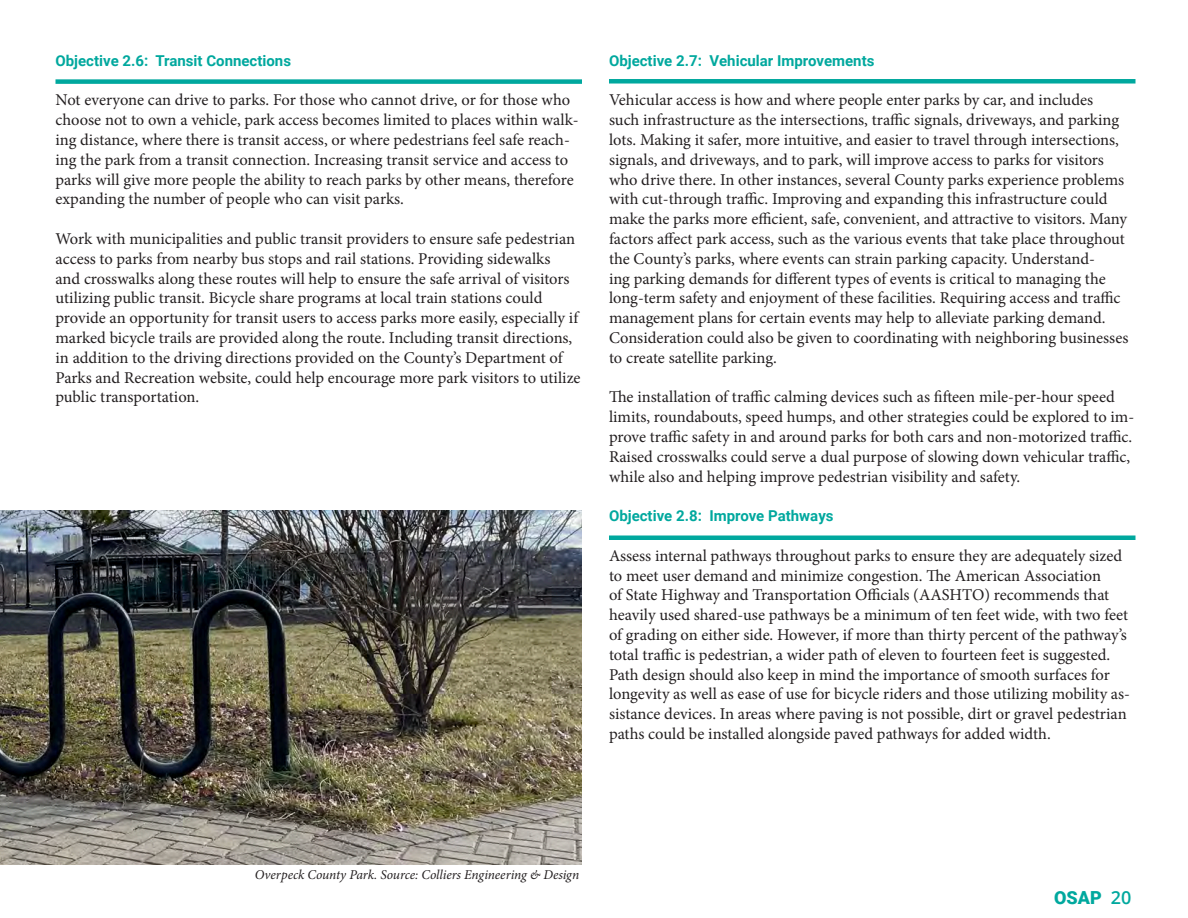
<style>
.page{position:relative;width:1188px;height:918px;background:#fff}
.page>*{position:absolute;margin:0;border:0;box-sizing:border-box;transform-origin:0 0}
.t1{font:900 18px "Roboto";color:#00a89e}
.t2{font:16.5px/19.8px "Minion Pro";color:#231f20}
.t3{font:700 15px "Roboto";color:#00a89e}
.t4{font:italic 13.5px "Minion Pro";letter-spacing:-.005em;color:#231f20}
.s1{font-family:"Open Sans";font-weight:600}
</style>
<div class="page">
<div style="left:56px;top:79px;width:526px;height:5px;background:#00a89e"></div>
<div style="left:609px;top:79px;width:527px;height:5px;background:#00a89e"></div>
<hr style="left:609px;top:536px;width:527px;height:4px;background:#00a89e">
<img style="left:0;top:511px;width:582px;height:353px">
<p class="t3" style="left:56px;top:50px;width:237px">Objective 2.6: Transit Connections</p>
<p class="t2" style="left:56px;top:90px;width:525px">Not everyone can drive to parks. For those who cannot drive, or for those who choose not to own a vehicle, park access becomes limited to places within walk&shy;ing distance, where there is transit access, or where pedestrians feel safe reach&shy;ing the park from a transit connection. Increasing transit service and access to parks will give more people the ability to reach parks by other means, therefore expanding the number of people who can visit parks.</p>
<p class="t2" style="left:56px;top:229px;width:527px">Work with municipalities and public transit providers to ensure safe pedestrian access to parks from nearby bus stops and rail stations. Providing sidewalks<br>and crosswalks along these routes will help to ensure the safe arrival of visitors utilizing public transit. Bicycle share programs at local train stations could provide an opportunity for transit users to access parks more easily, especially if marked bicycle trails are provided along the route. Including transit directions, in addition to the driving directions provided on the County’s Department of Parks and Recreation website, could help encourage more park visitors to utilize public transportation.</p>
<p class="t3" style="left:609px;top:50px;width:267px">Objective 2.7: Vehicular Improvements</p>
<p class="t2" style="left:609px;top:90px;width:521px">Vehicular access is how and where people enter parks by car, and includes<br>such infrastructure as the intersections, traffic signals, driveways, and parking lots. Making it safer, more intuitive, and easier to travel through intersections, signals, and driveways, and to park, will improve access to parks for visitors who drive there. In other instances, several County parks experience problems with cut-through traffic. Improving and expanding this infrastructure could make the parks more efficient, safe, convenient, and attractive to visitors. Many factors affect park access, such as the various events that take place throughout the County’s parks, where events can strain parking capacity. Understand-<br>ing parking demands for different types of events is critical to managing the long-term safety and enjoyment of these facilities. Requiring access and traffic management plans for certain events may help to alleviate parking demand.<br>Consideration could also be given to coordinating with neighboring businesses to create satellite parking.</p>
<p class="t2" style="left:609px;top:387px;width:527px">The installation of traffic calming devices such as fifteen mile-per-hour speed limits, roundabouts, speed humps, and other strategies could be explored to im&shy;prove traffic safety in and around parks for both cars and non-motorized traffic.<br>Raised crosswalks could serve a dual purpose of slowing down vehicular traffic, while also and helping improve pedestrian visibility and safety.</p>
<p class="t3" style="left:609px;top:505px;width:226px">Objective 2.8: Improve Pathways</p>
<p class="t2" style="left:609px;top:546px;width:523px">Assess internal pathways throughout parks to ensure they are adequately sized to meet user demand and minimize congestion. The American Association<br>of State Highway and Transportation Officials (AASHTO) recommends that heavily used shared-use pathways be a minimum of ten feet wide, with two feet of grading on either side. However, if more than thirty percent of the pathway’s total traffic is pedestrian, a wider path of eleven to fourteen feet is suggested.<br>Path design should also keep in mind the importance of smooth surfaces for longevity as well as ease of use for bicycle riders and those utilizing mobility as&shy;sistance devices. In areas where paving is not possible, dirt or gravel pedestrian paths could be installed alongside paved pathways for added width.</p>
<p class="t4" style="left:255px;top:865px;width:326px">Overpeck County Park. Source: Colliers Engineering &amp; Design</p>
<p class="t1" style="left:1054px;top:885px;width:79px">OSAP <span class="s1">20</span></p>
</div>
